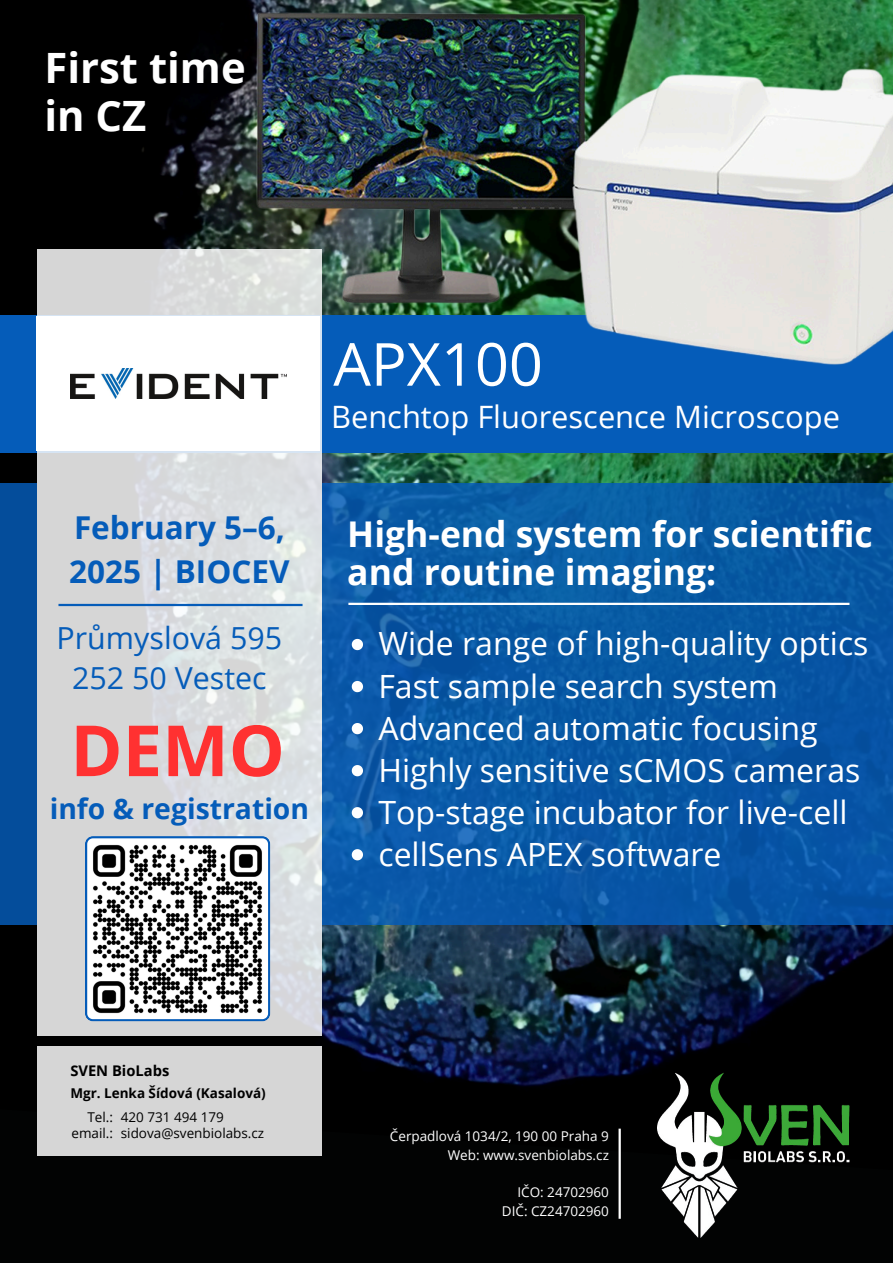
<style>
.page{position:relative;width:893px;height:1263px;background:#020303}
.page>*{position:absolute;margin:0;border:0;box-sizing:border-box;transform-origin:0 0}
.t1{font:700 70.57px "Open Sans";color:#ff3131}
.t2{font:59.4px "Open Sans";color:#fff}
.t3{font:700 41.85px/47.2px "Open Sans";color:#fff}
.t4{font:700 35.47px/38.7px "Open Sans";color:#fff}
.t5{font:32.03px "Open Sans";color:#fff}
.t6{font:700 31.5px/43.9px "Open Sans";color:#055cb9}
.t7{font:30.83px "Open Sans";color:#fff}
.t8{font:30.38px "Open Sans";color:#055cb9}
.t9{font:700 28.35px "Open Sans";color:#055cb9}
.t10{font:700 14.7px "Open Sans";color:#000}
.t11{font:13.5px "Open Sans";color:#fff}
.t12{font:13.5px "Open Sans";color:#000}
.t13{font:700 13.5px "Open Sans";color:#000}
</style>
<div class="page">
<img style="left:0;top:65px;width:893px;height:1091px">
<div style="left:0;top:315px;width:893px;height:137px;background:#055cb9"></div>
<svg style="left:37px;top:250px;width:285px;height:786px;background:#dee0e1"></svg>
<div style="left:0;top:483px;width:37px;height:442px;background:#044d9b"></div>
<div style="left:322px;top:483px;width:571px;height:442px;background:#0858a6"></div>
<img style="left:219px;top:0;width:674px;height:383px">
<img style="left:652px;top:1067px;width:214px;height:171px">
<hr style="left:348px;top:603px;width:501px;height:2px;background:#fff">
<hr style="left:58px;top:604px;width:244px;height:2px;background:#055cb9">
<img style="left:70px;top:369px;width:216px;height:29px">
<hr style="left:618px;top:1128px;width:3px;height:91px;background:#fff">
<div style="left:37px;top:1046px;width:285px;height:109px;background:#d6d6d6"></div>
<svg style="left:85px;top:836px;width:185px;height:185px"></svg>
<svg style="left:352px;top:639px;width:11px;height:11px"></svg>
<svg style="left:352px;top:681px;width:11px;height:11px"></svg>
<svg style="left:352px;top:723px;width:11px;height:11px"></svg>
<svg style="left:352px;top:765px;width:11px;height:11px"></svg>
<svg style="left:352px;top:807px;width:11px;height:11px"></svg>
<svg style="left:352px;top:849px;width:11px;height:11px"></svg>
<p class="t3" style="left:44px;top:44px;width:203px">First time in CZ</p>
<p class="t2" style="left:333px;top:322px;width:211px">APX100</p>
<p class="t7" style="left:331px;top:395px;width:510px">Benchtop Fluorescence Microscope</p>
<h4 class="t6" style="left:69px;top:504px;width:222px">February 5–6,<br>2025 | BIOCEV</h4>
<p class="t8" style="left:57px;top:616px;width:227px">Průmyslová 595</p>
<p class="t8" style="left:72px;top:656px;width:196px">252 50 Vestec</p>
<p class="t1" style="left:70px;top:701px;width:216px">DEMO</p>
<h2 class="t9" style="left:50px;top:789px;width:261px">info &amp; registration</h2>
<p class="t4" style="left:347px;top:513px;width:527px">High-end system for scientific and routine imaging:</p>
<h3 class="t5" style="left:378px;top:621px;width:491px">Wide range of high-quality optics</h3>
<p class="t5" style="left:378px;top:663px;width:401px">Fast sample search system</p>
<h6 class="t5" style="left:378px;top:705px;width:441px">Advanced automatic focusing</h6>
<p class="t5" style="left:378px;top:747px;width:483px">Highly sensitive sCMOS cameras</p>
<h1 class="t5" style="left:378px;top:789px;width:471px">Top-stage incubator for live-cell</h1>
<p class="t5" style="left:378px;top:831px;width:345px">cellSens APEX software</p>
<p class="t10" style="left:70px;top:1060px;width:100px">SVEN BioLabs</p>
<p class="t12" style="left:121px;top:1108px;width:105px">420 731 494 179</p>
<p class="t12" style="left:121px;top:1124px;width:145px">sidova@svenbiolabs.cz</p>
<p class="t13" style="left:70px;top:1084px;width:197px">Mgr. Lenka Šídová (Kasalová)</p>
<p class="t12" style="left:87px;top:1108px;width:27px">Tel.:</p>
<p class="t12" style="left:71px;top:1124px;width:43px">email.:</p>
<p class="t11" style="left:390px;top:1127px;width:220px">Čerpadlová 1034/2, 190 00 Praha 9</p>
<p class="t11" style="left:448px;top:1145px;width:163px">Web: www.svenbiolabs.cz</p>
<p class="t11" style="left:517px;top:1182px;width:93px">IČO: 24702960</p>
<p class="t11" style="left:502px;top:1201px;width:109px">DIČ: CZ24702960</p>
</div>
